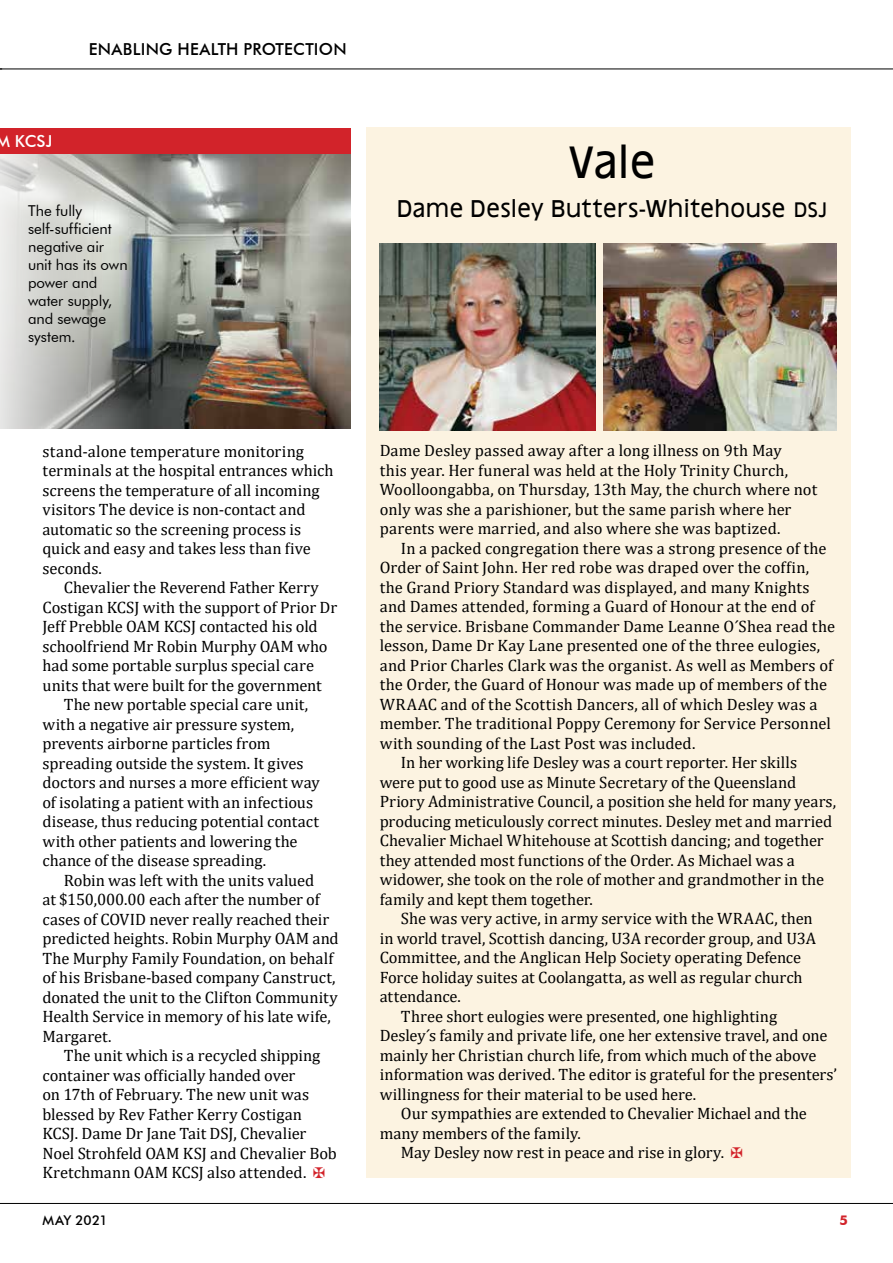
<style>
.page{position:relative;width:893px;height:1263px;background:#fff}
.page>*{position:absolute;margin:0;border:0;box-sizing:border-box;transform-origin:0 0}
.t1{font:42px "Antique Oakland";color:#000}
.t2{font:22.5px "Antique Oakland";letter-spacing:.005em;color:#000}
.t3{font:16.5px/19.5px "Cambria";color:#000}
.t4{font:500 16.5px "Futura BT";letter-spacing:.015em;color:#000}
.t5{font:500 16.5px "Futura BT";color:#fff}
.t6{font:15px/18px "Futura BT";letter-spacing:-.005em;color:#000}
.t7{font:500 13.5px "Futura BT";letter-spacing:-.005em;color:#000}
.t8{font:700 13.5px "Futura BT";color:#d2232a}
.s1{font-size:19.5px}
</style>
<div class="page">
<hr style="left:0;top:1203px;width:893px;height:1px;background:#000">
<hr style="left:0;top:69px;width:893px;height:1px;background:#000">
<div style="left:366px;top:128px;width:484px;height:1050px;background:#fcf3e1"></div>
<img style="left:0;top:153px;width:350px;height:275px">
<div style="left:0;top:128px;width:350px;height:25px;background:#d2232a"></div>
<img style="left:380px;top:243px;width:215px;height:187px">
<img style="left:604px;top:243px;width:233px;height:187px">
<p class="t5" style="left:-4px;top:131px;width:58px">M KCSJ</p>
<p class="t4" style="left:89px;top:39px;width:259px">ENABLING HEALTH PROTECTION</p>
<p class="t6" style="left:28px;top:202px;width:101px">The fully self-sufficient negative air unit has its own power and water supply, and sewage system.</p>
<h1 class="t1" style="left:568px;top:135px;width:89px">Vale</h1>
<h2 class="t2" style="left:397px;top:194px;width:432px">Dame Desley Butters-Whitehouse <span class="s1">DSJ</span></h2>
<p class="t3" style="left:43px;top:441px;width:293px">stand-alone temperature monitoring terminals at the hospital entrances which screens the temperature of all incoming visitors The device is non-contact and automatic so the screening process is quick and easy and takes less than five seconds.</p>
<p class="t3" style="left:64px;top:578px;width:257px">Chevalier the Reverend Father Kerry</p>
<p class="t3" style="left:43px;top:597px;width:296px">Costigan KCSJ with the support of Prior Dr</p>
<p class="t3" style="left:43px;top:617px;width:277px">Jeff Prebble OAM KCSJ contacted his old</p>
<p class="t3" style="left:43px;top:636px;width:287px">schoolfriend Mr Robin Murphy OAM who</p>
<p class="t3" style="left:43px;top:656px;width:273px">had some portable surplus special care</p>
<p class="t3" style="left:43px;top:675px;width:281px">units that were built for the government</p>
<p class="t3" style="left:64px;top:695px;width:246px">The new portable special care unit,</p>
<p class="t3" style="left:43px;top:714px;width:253px">with a negative air pressure system,</p>
<p class="t3" style="left:43px;top:734px;width:230px">prevents airborne particles from</p>
<p class="t3" style="left:43px;top:753px;width:263px">spreading outside the system. It gives</p>
<p class="t3" style="left:43px;top:773px;width:279px">doctors and nurses a more efficient way</p>
<p class="t3" style="left:43px;top:792px;width:272px">of isolating a patient with an infectious</p>
<p class="t3" style="left:43px;top:812px;width:278px">disease, thus reducing potential contact</p>
<p class="t3" style="left:43px;top:831px;width:257px">with other patients and lowering the</p>
<p class="t3" style="left:43px;top:851px;width:225px">chance of the disease spreading.</p>
<p class="t3" style="left:64px;top:870px;width:252px">Robin was left with the units valued</p>
<p class="t3" style="left:43px;top:890px;width:279px">at $150,000.00 each after the number of</p>
<p class="t3" style="left:43px;top:909px;width:288px">cases of COVID never really reached their</p>
<p class="t3" style="left:43px;top:929px;width:298px">predicted heights. Robin Murphy OAM and</p>
<p class="t3" style="left:43px;top:948px;width:292px">The Murphy Family Foundation, on behalf</p>
<p class="t3" style="left:43px;top:968px;width:295px">of his Brisbane-based company Canstruct,</p>
<p class="t3" style="left:43px;top:987px;width:297px">donated the unit to the Clifton Community</p>
<p class="t3" style="left:43px;top:1007px;width:290px">Health Service in memory of his late wife,</p>
<p class="t3" style="left:43px;top:1026px;width:71px">Margaret.</p>
<p class="t3" style="left:64px;top:1046px;width:258px">The unit which is a recycled shipping</p>
<p class="t3" style="left:43px;top:1065px;width:254px">container was officially handed over</p>
<p class="t3" style="left:43px;top:1085px;width:268px">on 17th of February. The new unit was</p>
<p class="t3" style="left:43px;top:1104px;width:261px">blessed by Rev Father Kerry Costigan</p>
<p class="t3" style="left:43px;top:1124px;width:265px">KCSJ. Dame Dr Jane Tait DSJ, Chevalier</p>
<p class="t3" style="left:43px;top:1143px;width:296px">Noel Strohfeld OAM KSJ and Chevalier Bob</p>
<p class="t3" style="left:43px;top:1163px;width:265px">Kretchmann OAM KCSJ also attended.</p>
<p class="t3" style="left:380px;top:441px;width:439px">Dame Desley passed away after a long illness on 9th May<br>this year. Her funeral was held at the Holy Trinity Church, Woolloongabba, on Thursday, 13th May, the church where not only was she a parishioner, but the same parish where her parents were married, and also where she was baptized.</p>
<p class="t3" style="left:401px;top:538px;width:427px">In a packed congregation there was a strong presence of the</p>
<p class="t3" style="left:380px;top:558px;width:431px">Order of Saint John. Her red robe was draped over the coffin,</p>
<p class="t3" style="left:380px;top:577px;width:431px">the Grand Priory Standard was displayed, and many Knights</p>
<p class="t3" style="left:380px;top:597px;width:436px">and Dames attended, forming a Guard of Honour at the end of</p>
<p class="t3" style="left:380px;top:616px;width:457px">the service. Brisbane Commander Dame Leanne O´Shea read the</p>
<p class="t3" style="left:380px;top:636px;width:442px">lesson, Dame Dr Kay Lane presented one of the three eulogies,</p>
<p class="t3" style="left:380px;top:655px;width:455px">and Prior Charles Clark was the organist. As well as Members of</p>
<p class="t3" style="left:380px;top:675px;width:449px">the Order, the Guard of Honour was made up of members of the</p>
<p class="t3" style="left:380px;top:694px;width:439px">WRAAC and of the Scottish Dancers, all of which Desley was a</p>
<p class="t3" style="left:380px;top:714px;width:453px">member. The traditional Poppy Ceremony for Service Personnel</p>
<p class="t3" style="left:380px;top:733px;width:317px">with sounding of the Last Post was included.</p>
<p class="t3" style="left:401px;top:753px;width:398px">In her working life Desley was a court reporter. Her skills</p>
<p class="t3" style="left:380px;top:772px;width:418px">were put to good use as Minute Secretary of the Queensland</p>
<p class="t3" style="left:380px;top:792px;width:458px">Priory Administrative Council, a position she held for many years,</p>
<p class="t3" style="left:380px;top:811px;width:454px">producing meticulously correct minutes. Desley met and married</p>
<p class="t3" style="left:380px;top:831px;width:445px">Chevalier Michael Whitehouse at Scottish dancing; and together</p>
<p class="t3" style="left:380px;top:850px;width:417px">they attended most functions of the Order. As Michael was a</p>
<p class="t3" style="left:380px;top:870px;width:446px">widower, she took on the role of mother and grandmother in the</p>
<p class="t3" style="left:380px;top:889px;width:215px">family and kept them together.</p>
<p class="t3" style="left:401px;top:909px;width:413px">She was very active, in army service with the WRAAC, then</p>
<p class="t3" style="left:380px;top:928px;width:438px">in world travel, Scottish dancing, U3A recorder group, and U3A</p>
<p class="t3" style="left:380px;top:948px;width:423px">Committee, and the Anglican Help Society operating Defence</p>
<p class="t3" style="left:380px;top:967px;width:424px">Force holiday suites at Coolangatta, as well as regular church</p>
<p class="t3" style="left:380px;top:987px;width:83px">attendance.</p>
<p class="t3" style="left:401px;top:1006px;width:378px">Three short eulogies were presented, one highlighting</p>
<p class="t3" style="left:380px;top:1026px;width:449px">Desley´s family and private life, one her extensive travel, and one</p>
<p class="t3" style="left:380px;top:1045px;width:438px">mainly her Christian church life, from which much of the above</p>
<p class="t3" style="left:380px;top:1065px;width:459px">information was derived. The editor is grateful for the presenters’</p>
<p class="t3" style="left:380px;top:1084px;width:318px">willingness for their material to be used here.</p>
<p class="t3" style="left:401px;top:1104px;width:407px">Our sympathies are extended to Chevalier Michael and the</p>
<p class="t3" style="left:380px;top:1123px;width:203px">many members of the family.</p>
<p class="t3" style="left:401px;top:1143px;width:325px">May Desley now rest in peace and rise in glory.</p>
<p class="t7" style="left:43px;top:1212px;width:67px">MAY 2021</p>
<p class="t8" style="left:840px;top:1212px;width:10px">5</p>
</div>
